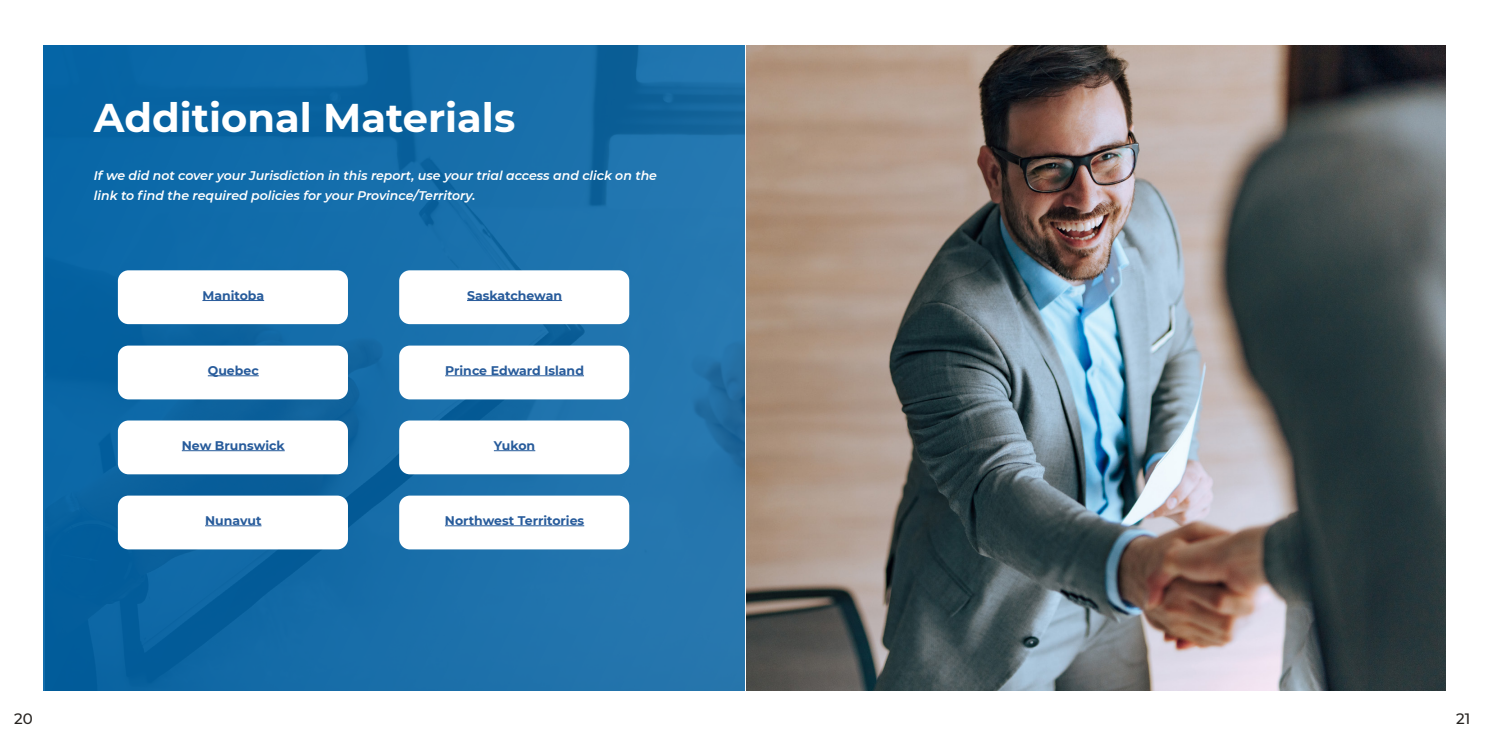
<style>
.page{position:relative;width:1489px;height:745px;background:#fff}
.page>*{position:absolute;margin:0;border:0;box-sizing:border-box;transform-origin:0 0}
.t1{font:700 40px "Montserrat";color:#fff}
.t2{font:500 15px "Montserrat";color:#262320}
.t3{font:italic 600 12.5px/20px "Montserrat";color:#fff}
.t4{font:700 12.5px "Montserrat";color:#275b9b}
</style>
<div class="page">
<img style="left:746px;top:45px;width:699px;height:645px">
<svg style="left:43px;top:45px;width:701px;height:645px;background:#156ba7"></svg>
<div style="left:118px;top:270px;width:230px;height:54px;background:#fff;border-radius:11px"></div>
<div style="left:399px;top:270px;width:230px;height:54px;background:#fff;border-radius:11px"></div>
<div style="left:118px;top:345px;width:230px;height:54px;background:#fff;border-radius:11px"></div>
<div style="left:399px;top:345px;width:230px;height:54px;background:#fff;border-radius:11px"></div>
<div style="left:118px;top:495px;width:230px;height:54px;background:#fff;border-radius:11px"></div>
<div style="left:399px;top:495px;width:230px;height:54px;background:#fff;border-radius:11px"></div>
<div style="left:118px;top:420px;width:230px;height:54px;background:#fff;border-radius:11px"></div>
<div style="left:399px;top:420px;width:230px;height:54px;background:#fff;border-radius:11px"></div>
<hr style="left:202px;top:300px;width:62px;height:1px;background:#275b9b">
<hr style="left:467px;top:300px;width:95px;height:1px;background:#275b9b">
<hr style="left:208px;top:375px;width:51px;height:1px;background:#275b9b">
<hr style="left:445px;top:375px;width:139px;height:1px;background:#275b9b">
<hr style="left:205px;top:525px;width:56px;height:1px;background:#275b9b">
<hr style="left:445px;top:525px;width:139px;height:1px;background:#275b9b">
<hr style="left:182px;top:450px;width:103px;height:1px;background:#275b9b">
<hr style="left:494px;top:450px;width:41px;height:1px;background:#275b9b">
<h1 class="t1" style="left:94px;top:89px;width:423px">Additional Materials</h1>
<p class="t3" style="left:94px;top:164px;width:564px">If we did not cover your Jurisdiction in this report, use your trial access and click on the link to find the required policies for your Province/Territory.</p>
<p class="t4" style="left:202px;top:286px;width:63px">Manitoba</p>
<p class="t4" style="left:467px;top:286px;width:97px">Saskatchewan</p>
<p class="t4" style="left:208px;top:361px;width:52px">Quebec</p>
<p class="t4" style="left:445px;top:361px;width:140px">Prince Edward Island</p>
<p class="t4" style="left:182px;top:436px;width:104px">New Brunswick</p>
<p class="t4" style="left:494px;top:436px;width:43px">Yukon</p>
<p class="t4" style="left:205px;top:511px;width:58px">Nunavut</p>
<p class="t4" style="left:445px;top:511px;width:141px">Northwest Territories</p>
<p class="t2" style="left:14px;top:707px;width:20px">20</p>
<p class="t2" style="left:1455px;top:708px;width:16px">21</p>
</div>
